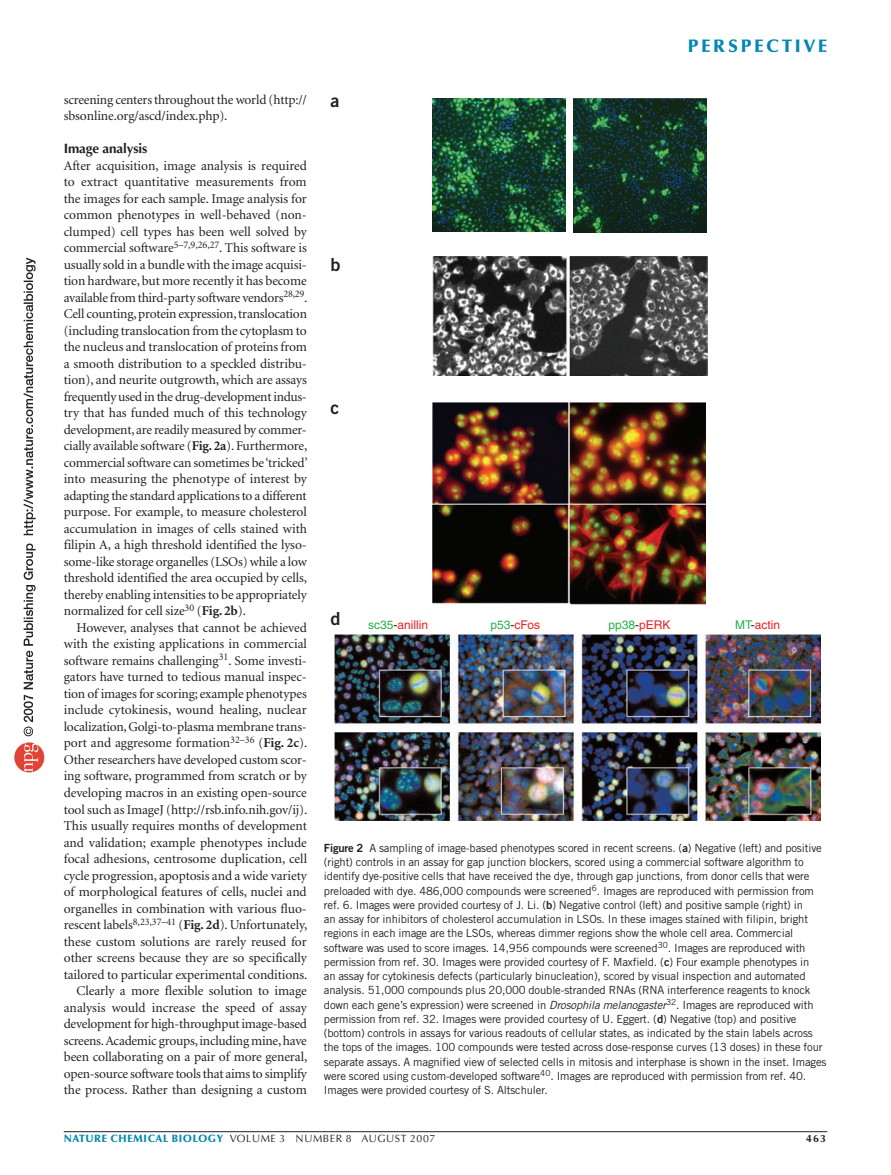
<style>
.page{position:relative;width:891px;height:1175px;background:#fff}
.page>*{position:absolute;margin:0;border:0;box-sizing:border-box;transform-origin:0 0}
.t1{font:900 18px "Optima";letter-spacing:.15em;color:#0087b2}
.t2{font:18px "Trade Gothic Bold Two";color:#231f20}
.t3{font:13.5px/16.5px "Minion";letter-spacing:-.005em;color:#231f20}
.t4{font:700 13.5px "Optima";letter-spacing:-.01em;color:#231f20}
.t5{font:12px "Helvetica";color:#ee1d23}
.t6{font:12px "Helvetica";color:#23b24b}
.t7{font:11.25px/14.2px "Trade Gothic";letter-spacing:-.015em;color:#231f20}
.t8{font:10.5px "Optima";letter-spacing:.05em;color:#231f20}
.t9{font:700 10.5px "Optima";color:#231f20}
.s1{font-weight:700}
.s2{color:#23b24b}
.s3{color:#231f20}
.s4{color:#ee1d23}
.s5{font-family:"Trade Gothic Bold Two"}
.s6{font-style:italic}
.s7{font-weight:900;color:#0087b2}
</style>
<div class="page">
<img style="left:14px;top:232px;width:814px;height:901px">
<img style="left:432px;top:98px;width:134px;height:134px">
<img style="left:573px;top:98px;width:134px;height:134px">
<img style="left:433px;top:402px;width:273px;height:202px">
<img style="left:334px;top:634px;width:487px;height:186px">
<img style="left:433px;top:257px;width:274px;height:119px">
<hr style="left:64px;top:1131px;width:763px;height:1px;background:#231f20">
<h1 class="t1" style="left:688px;top:35px;width:141px">PERSPECTIVE</h1>
<p class="t3" style="left:64px;top:92px;width:245px">screening centers throughout the world (http:// sbsonline.org/ascd/index.php).</p>
<p class="t4" style="left:64px;top:141px;width:85px">Image analysis</p>
<p class="t3" style="left:64px;top:158px;width:245px;text-align:justify">After acquisition, image analysis is required to extract quantitative measurements from the images for each sample. Image analysis for common phenotypes in well-behaved (non&shy;clumped) cell types has been well solved by commercial software<sup>5–7,9,26,27</sup>. This software is usually sold in a bundle with the image acquisi&shy;tion hardware, but more recently it has become available from third-party software vendors<sup>28,29</sup>.<br>Cell counting, protein expression, translocation (including translocation from the cytoplasm to the nucleus and translocation of proteins from a smooth distribution to a speckled distribu&shy;tion), and neurite outgrowth, which are assays frequently used in the drug-development indus&shy;try that has funded much of this technology development, are readily measured by commer&shy;cially available software (<span class="s1">Fig. 2a</span>). Furthermore, commercial software can sometimes be ‘tricked’ into measuring the phenotype of interest by adapting the standard applications to a different purpose. For example, to measure cholesterol accumulation in images of cells stained with filipin A, a high threshold identified the lyso&shy;some-like storage organelles (LSOs) while a low threshold identified the area occupied by cells, thereby enabling intensities to be appropriately normalized for cell size<sup>30</sup> (<span class="s1">Fig. 2b</span>).</p>
<p class="t3" style="left:64px;top:620px;width:245px;text-align:right">However, analyses that cannot be achieved with the existing applications in commercial software remains challenging<sup>31</sup>. Some investi&shy;gators have turned to tedious manual inspec&shy;tion of images for scoring; example phenotypes include cytokinesis, wound healing, nuclear localization, Golgi-to-plasma membrane trans&shy;port and aggresome formation<sup>32–36</sup> (<span class="s1">Fig. 2c</span>).<br>Other researchers have developed custom scor&shy;ing software, programmed from scratch or by developing macros in an existing open-source tool such as ImageJ (http://rsb.info.nih.gov/ij).<br>This usually requires months of development and validation; example phenotypes include focal adhesions, centrosome duplication, cell cycle progression, apoptosis and a wide variety of morphological features of cells, nuclei and organelles in combination with various fluo&shy;rescent labels<sup>8,23,37–41</sup> (<span class="s1">Fig. 2d</span>). Unfortunately, these custom solutions are rarely reused for other screens because they are so specifically tailored to particular experimental conditions.<br>Clearly a more flexible solution to image analysis would increase the speed of assay development for high-throughput image-based screens. Academic groups, including mine, have been collaborating on a pair of more general, open-source software tools that aims to simplify the process. Rather than designing a custom</p>
<h1 class="t2" style="left:330px;top:90px;width:10px">a</h1>
<h1 class="t2" style="left:330px;top:253px;width:12px">b</h1>
<h1 class="t2" style="left:330px;top:396px;width:10px">c</h1>
<h1 class="t2" style="left:330px;top:607px;width:12px">d</h1>
<p class="t5" style="left:368px;top:618px;width:62px"><span class="s2">sc35</span><span class="s3">-</span>anillin</p>
<p class="t5" style="left:491px;top:618px;width:51px"><span class="s2">p53</span><span class="s3">-</span>cFos</p>
<p class="t6" style="left:609px;top:618px;width:64px">pp38<span class="s3">-</span><span class="s4">pERK</span></p>
<p class="t5" style="left:735px;top:618px;width:46px"><span class="s2">MT</span><span class="s3">-</span>actin</p>
<p class="t7" style="left:324px;top:840px;width:504px"><span class="s5">Figure 2</span> A sampling of image-based phenotypes scored in recent screens. (<span class="s5">a</span>) Negative (left) and positive (right) controls in an assay for gap junction blockers, scored using a commercial software algorithm to identify dye-positive cells that have received the dye, through gap junctions, from donor cells that were preloaded with dye. 486,000 compounds were screened<sup>6</sup>. Images are reproduced with permission from ref. 6. Images were provided courtesy of J. Li. (<span class="s5">b</span>) Negative control (left) and positive sample (right) in<br>an assay for inhibitors of cholesterol accumulation in LSOs. In these images stained with filipin, bright regions in each image are the LSOs, whereas dimmer regions show the whole cell area. Commercial software was used to score images. 14,956 compounds were screened<sup>30</sup>. Images are reproduced with permission from ref. 30. Images were provided courtesy of F. Maxfield. (<span class="s5">c</span>) Four example phenotypes in<br>an assay for cytokinesis defects (particularly binucleation), scored by visual inspection and automated analysis. 51,000 compounds plus 20,000 double-stranded RNAs (RNA interference reagents to knock down each gene’s expression) were screened in <span class="s6">Drosophila melanogaster</span><sup>32</sup>. Images are reproduced with permission from ref. 32. Images were provided courtesy of U. Eggert. (<span class="s5">d</span>) Negative (top) and positive (bottom) controls in assays for various readouts of cellular states, as indicated by the stain labels across the tops of the images. 100 compounds were tested across dose-response curves (13 doses) in these four separate assays. A magnified view of selected cells in mitosis and interphase is shown in the inset. Images were scored using custom-developed software<sup>40</sup>. Images are reproduced with permission from ref. 40.<br>Images were provided courtesy of S. Altschuler.</p>
<p class="t8" style="left:64px;top:1132px;width:373px"><span class="s7">NATURE CHEMICAL BIOLOGY</span> VOLUME 3 NUMBER 8 AUGUST 2007</p>
<p class="t9" style="left:806px;top:1132px;width:21px">463</p>
</div>
